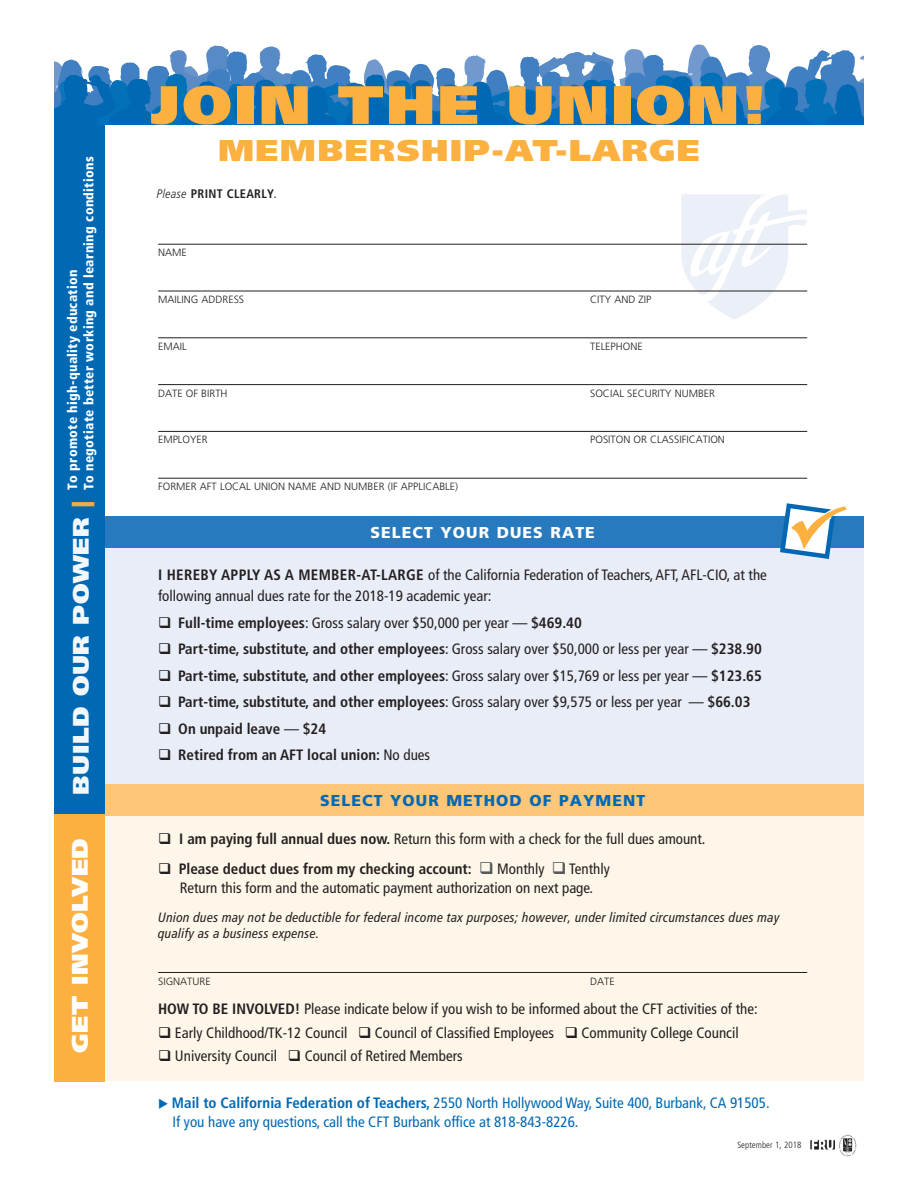
<style>
.page{position:relative;width:918px;height:1188px;background:#fff}
.page>*{position:absolute;margin:0;border:0;box-sizing:border-box;transform-origin:0 0}
.t1{font:900 54px "Frutiger LT Std";letter-spacing:.04em;color:#fbb03f;scale:1.12 1}
.t2{font:900 30px "Frutiger LT Std";letter-spacing:.04em;color:#fbb03f;scale:1.12 1}
.t3{font:900 22.5px "Frutiger LT Std";letter-spacing:.02em;color:#fff;scale:1.12 1}
.NEW_heads_in_BARS{font:900 15.75px "Frutiger LT Std";letter-spacing:.07em;color:#0168b3}
.NEW_heads_in_BARS-2{font:900 15.75px "Frutiger LT Std";letter-spacing:.07em;color:#fff}
.t4{font:condensed 15px/21px "Frutiger LT Std";color:#231f20}
.t5{font:700 condensed 15px "Frutiger LT Std";color:#231f20}
.t6{font:condensed 15px/19.5px "Frutiger LT Std";color:#0168b3}
.t7{font:italic condensed 13.5px/15.8px "Frutiger LT Pro";letter-spacing:.02em;color:#231f20}
.sideways_heads_on_le{font:900 condensed 13.5px "Frutiger LT Std";letter-spacing:.02em;color:#fff}
.Body_no_indent{font:700 condensed 12.3px "Frutiger LT Std";letter-spacing:.025em;color:#231f20}
.fill-in_line_w_tiny{font:300 10.5px "Frutiger LT Std";color:#231f20}
.Body_no_indent-2{font:300 condensed 9px "Frutiger LT Std";letter-spacing:.005em;color:#231f20}
.s1{color:#fbb03f}
.s2{font-family:"Frutiger LT Pro";font-weight:300;font-style:italic}
.s3{font-family:"Frutiger LT Pro";font-weight:400;font-style:italic}
.s4{font-weight:700}
.s5{font-weight:400}
.s6{color:#57585a}
</style>
<div class="page">
<div style="left:78px;top:548px;width:786px;height:266px;background:#e8edf7"></div>
<div style="left:78px;top:814px;width:786px;height:267px;background:#fef6e8"></div>
<div style="left:77px;top:784px;width:787px;height:31px;background:#fdc678"></div>
<div style="left:77px;top:516px;width:787px;height:32px;background:#277abe"></div>
<svg style="left:681px;top:194px;width:126px;height:126px"></svg>
<div style="left:54px;top:120px;width:51px;height:694px;background:#0168b3"></div>
<div style="left:54px;top:814px;width:51px;height:268px;background:#fbb03f"></div>
<svg style="left:780px;top:503px;width:67px;height:56px"></svg>
<hr style="left:158px;top:244px;width:649px;height:1px;background:#231f20">
<hr style="left:158px;top:291px;width:649px;height:1px;background:#231f20">
<hr style="left:158px;top:338px;width:649px;height:1px;background:#231f20">
<hr style="left:158px;top:384px;width:649px;height:1px;background:#231f20">
<hr style="left:158px;top:431px;width:649px;height:1px;background:#231f20">
<hr style="left:158px;top:478px;width:649px;height:1px;background:#231f20">
<hr style="left:158px;top:972px;width:649px;height:1px;background:#231f20">
<img style="left:839px;top:1134px;width:17px;height:22px">
<img style="left:811px;top:1139px;width:24px;height:11px">
<svg style="left:54px;top:44px;width:810px;height:80px"></svg>
<p class="sideways_heads_on_le" style="left:81px;top:490px;width:335px;rotate:-90deg">To negotiate better working and learning conditions</p>
<p class="sideways_heads_on_le" style="left:64px;top:490px;width:222px;rotate:-90deg">To promote high-quality education</p>
<h3 class="t3" style="left:67px;top:795px;width:264px;rotate:-90deg">BUILD OUR POWER <span class="s1">|</span></h3>
<p class="t3" style="left:66px;top:1053px;width:193px;rotate:-90deg">GET INVOLVED</p>
<p class="t1" style="left:151px;top:72px;width:552px">JOIN THE UNION!</p>
<p class="t2" style="left:218px;top:132px;width:432px">MEMBERSHIP-AT-LARGE</p>
<p class="Body_no_indent" style="left:157px;top:187px;width:122px"><span class="s2">Please</span> PRINT CLEARLY<span class="s3">.</span></p>
<p class="fill-in_line_w_tiny" style="left:158px;top:247px;width:30px">NAME</p>
<p class="fill-in_line_w_tiny" style="left:158px;top:294px;width:88px">MAILING ADDRESS</p>
<p class="fill-in_line_w_tiny" style="left:590px;top:294px;width:63px">CITY AND ZIP</p>
<p class="fill-in_line_w_tiny" style="left:158px;top:340px;width:30px">EMAIL</p>
<p class="fill-in_line_w_tiny" style="left:590px;top:340px;width:54px">TELEPHONE</p>
<p class="fill-in_line_w_tiny" style="left:158px;top:387px;width:71px">DATE OF BIRTH</p>
<p class="fill-in_line_w_tiny" style="left:590px;top:387px;width:126px">SOCIAL SECURITY NUMBER</p>
<p class="fill-in_line_w_tiny" style="left:158px;top:434px;width:51px">EMPLOYER</p>
<p class="fill-in_line_w_tiny" style="left:590px;top:434px;width:136px">POSITON OR CLASSIFICATION</p>
<p class="fill-in_line_w_tiny" style="left:158px;top:481px;width:301px">FORMER AFT LOCAL UNION NAME AND NUMBER (IF APPLICABLE)</p>
<p class="NEW_heads_in_BARS-2" style="left:371px;top:522px;width:226px">SELECT YOUR DUES RATE</p>
<p class="t4" style="left:158px;top:565px;width:610px"><span class="s4">I HEREBY APPLY AS A MEMBER-AT-LARGE</span> of the California Federation of Teachers, AFT, AFL-CIO, at the following annual dues rate for the 2018-19 academic year:</p>
<p class="t4" style="left:158px;top:612px;width:425px">❑ <span class="s4">Full-time employees</span>: Gross salary over $50,000 per year — <span class="s4">$469.40</span></p>
<p class="t5" style="left:158px;top:640px;width:605px">❑ Part-time, substitute, and other employees<span class="s5">: Gross salary over $50,000 or less per year —</span> $238.90</p>
<p class="t5" style="left:158px;top:667px;width:605px">❑ Part-time, substitute, and other employees<span class="s5">: Gross salary over $15,769 or less per year —</span> $123.65</p>
<p class="t5" style="left:158px;top:693px;width:594px">❑ Part-time, substitute, and other employees<span class="s5">: Gross salary over $9,575 or less per year —</span> $66.03</p>
<p class="t5" style="left:158px;top:719px;width:170px">❑ On unpaid leave <span class="s5">—</span> $24</p>
<p class="t5" style="left:158px;top:746px;width:273px">❑ Retired from an AFT local union: <span class="s5">No dues</span></p>
<p class="NEW_heads_in_BARS" style="left:320px;top:791px;width:327px">SELECT YOUR METHOD OF PAYMENT</p>
<p class="t4" style="left:158px;top:829px;width:549px">❑ <span class="s4">I am paying full annual dues now.</span> Return this form with a check for the full dues amount.</p>
<p class="t5" style="left:158px;top:860px;width:453px">❑ Please deduct dues from my checking account: <span class="s6">❑</span> <span class="s5">Monthly</span> <span class="s6">❑</span> <span class="s5">Tenthly</span></p>
<p class="t4" style="left:180px;top:877px;width:415px">Return this form and the automatic payment authorization on next page.</p>
<p class="t7" style="left:158px;top:910px;width:623px">Union dues may not be deductible for federal income tax purposes; however, under limited circumstances dues may qualify as a business expense.</p>
<p class="fill-in_line_w_tiny" style="left:158px;top:975px;width:54px">SIGNATURE</p>
<p class="fill-in_line_w_tiny" style="left:590px;top:975px;width:26px">DATE</p>
<p class="t4" style="left:158px;top:998px;width:601px"><span class="s4">HOW TO BE INVOLVED!</span> Please indicate below if you wish to be informed about the CFT activities of the:</p>
<p class="t4" style="left:158px;top:1022px;width:582px">❑ Early Childhood/TK-12 Council ❑ Council of Classified Employees ❑ Community College Council</p>
<p class="t4" style="left:158px;top:1046px;width:306px">❑ University Council ❑ Council of Retired Members</p>
<p class="t6" style="left:173px;top:1093px;width:599px;text-indent:-14px">◆ <span class="s4">Mail to California Federation of Teachers,</span> 2550 North Hollywood Way, Suite 400, Burbank, CA 91505.<br>If you have any questions, call the CFT Burbank office at 818-843-8226.</p>
<p class="Body_no_indent-2" style="left:737px;top:1139px;width:66px">September 1, 2018</p>
</div>
